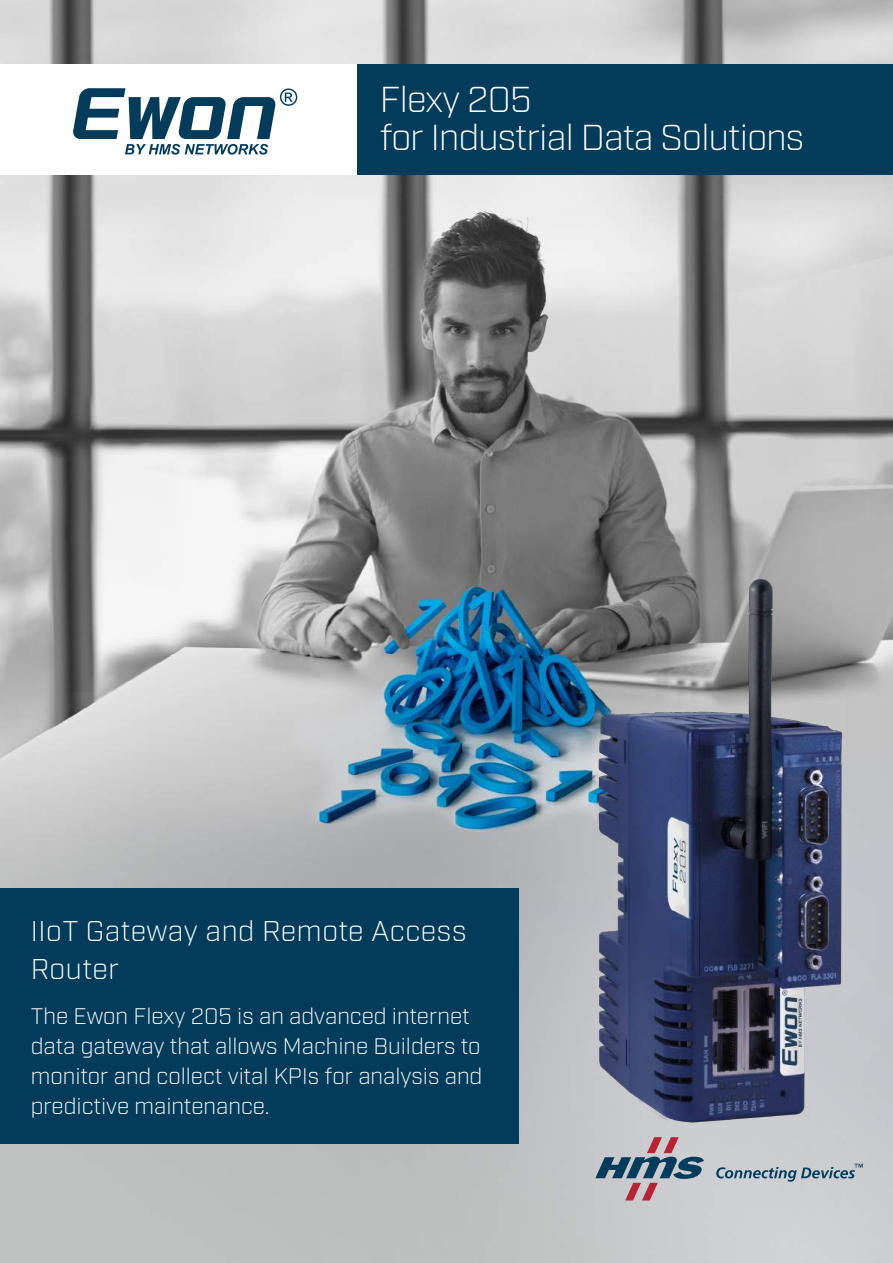
<style>
.page{position:relative;width:893px;height:1263px;background:#fff}
.page>*{position:absolute;margin:0;border:0;box-sizing:border-box;transform-origin:0 0}
.t1{font:300 36px/37.2px "Industry";letter-spacing:-.02em;color:#fff}
.t2{font:300 28.5px/37.5px "Industry";letter-spacing:.02em;color:#fff}
.t3{font:300 22.5px/30px "Industry";color:#fff}
</style>
<div class="page">
<img style="left:0;top:0;width:893px;height:1263px">
<img style="left:585px;top:571px;width:276px;height:563px">
<svg style="left:595px;top:1137px;width:109px;height:63px;background:#9d9faa"></svg>
<svg style="left:716px;top:1164px;width:147px;height:18px;background:#9eacb6"></svg>
<div style="left:0;top:64px;width:357px;height:110px;background:#fff"></div>
<div style="left:357px;top:64px;width:536px;height:110px;background:#033c5b"></div>
<div style="left:0;top:889px;width:519px;height:255px;background:#033c5b"></div>
<svg style="left:73px;top:88px;width:224px;height:67px"></svg>
<h1 class="t1" style="left:380px;top:82px;width:426px">Flexy 205<br>for Industrial Data Solutions</h1>
<p class="t2" style="left:31px;top:913px;width:437px">IIoT Gateway and Remote Access<br>Router</p>
<p class="t3" style="left:31px;top:1001px;width:453px">The Ewon Flexy 205 is an advanced internet data gateway that allows Machine Builders to monitor and collect vital KPIs for analysis and predictive maintenance.</p>
</div>
